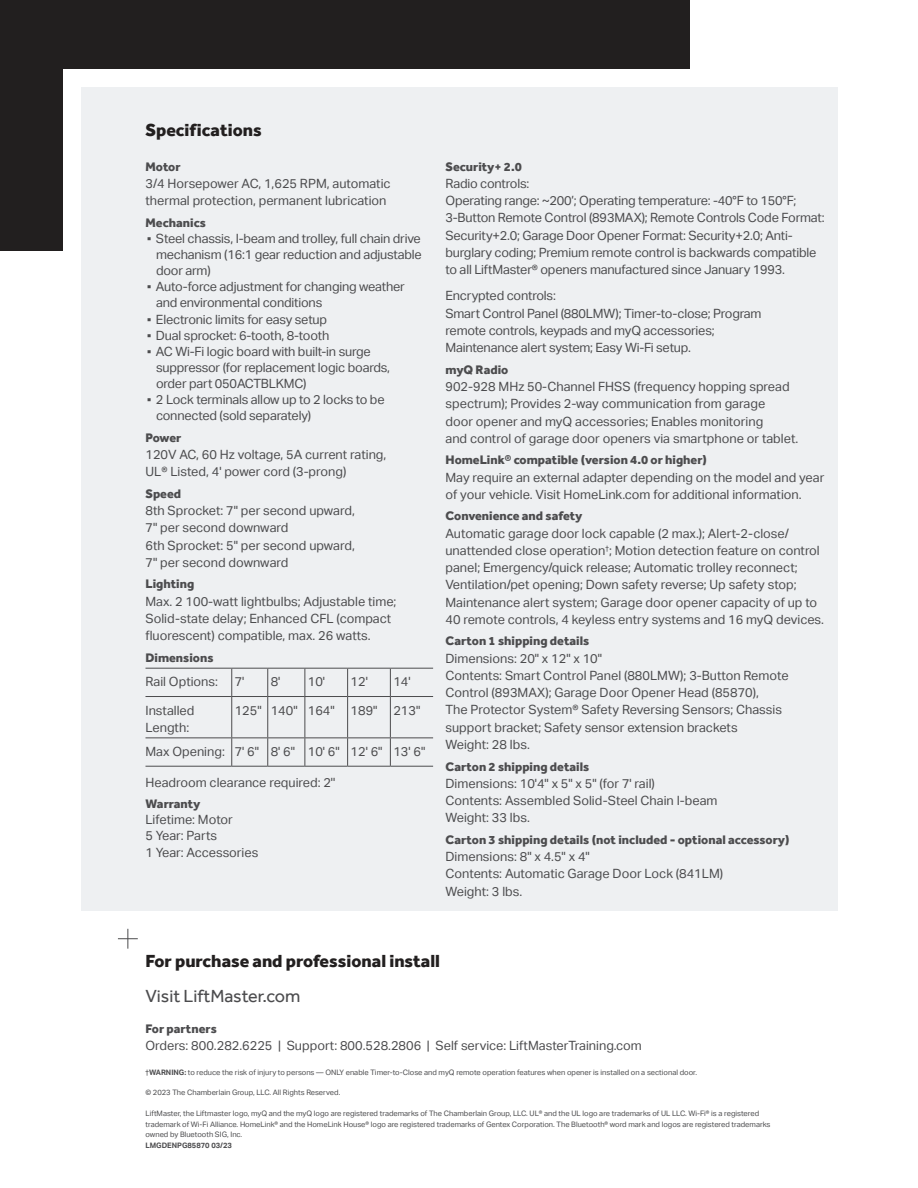
<style>
.page{position:relative;width:918px;height:1188px;background:#fff}
.page>*{position:absolute;margin:0;border:0;box-sizing:border-box;transform-origin:0 0}
.t1{font:800 18px "Effra";color:#221f1f}
.t2{font:18px "Effra";color:#4c4c4e}
.t3{font:12.75px/17.2px "Aktiv Grotesk";color:#4c4c4e}
.t4{font:800 12.75px "Effra";color:#4c4c4e}
.t5{font:7.5px/10.5px "Aktiv Grotesk";color:#4c4c4e}
.t6{font:700 7.5px "Aktiv Grotesk";color:#4c4c4e}
.s1{font-weight:700}
</style>
<div class="page">
<div style="left:0;top:0;width:689px;height:251px;background:#221f1f"></div>
<div style="left:64px;top:70px;width:801px;height:1055px;background:#fff"></div>
<div style="left:81px;top:87px;width:756px;height:823px;background:#eef0f2"></div>
<svg style="left:118px;top:929px;width:20px;height:20px"></svg>
<hr style="left:146px;top:668px;width:86px;height:1px;background:#4c4c4e">
<hr style="left:232px;top:668px;width:36px;height:1px;background:#4c4c4e">
<svg style="left:231px;top:669px;width:1px;height:27px"></svg>
<hr style="left:268px;top:668px;width:37px;height:1px;background:#4c4c4e">
<svg style="left:267px;top:669px;width:1px;height:27px"></svg>
<hr style="left:305px;top:668px;width:43px;height:1px;background:#4c4c4e">
<svg style="left:305px;top:669px;width:1px;height:27px"></svg>
<hr style="left:348px;top:668px;width:42px;height:1px;background:#4c4c4e">
<svg style="left:347px;top:669px;width:1px;height:27px"></svg>
<hr style="left:390px;top:668px;width:43px;height:1px;background:#4c4c4e">
<svg style="left:390px;top:669px;width:1px;height:27px"></svg>
<hr style="left:146px;top:696px;width:86px;height:1px;background:#4c4c4e">
<hr style="left:232px;top:696px;width:36px;height:1px;background:#4c4c4e">
<hr style="left:231px;top:697px;width:1px;height:40px;background:#4c4c4e">
<hr style="left:268px;top:696px;width:37px;height:1px;background:#4c4c4e">
<hr style="left:267px;top:697px;width:1px;height:40px;background:#4c4c4e">
<hr style="left:305px;top:696px;width:43px;height:1px;background:#4c4c4e">
<hr style="left:305px;top:697px;width:1px;height:40px;background:#4c4c4e">
<hr style="left:348px;top:696px;width:42px;height:1px;background:#4c4c4e">
<hr style="left:347px;top:697px;width:1px;height:40px;background:#4c4c4e">
<hr style="left:390px;top:696px;width:43px;height:1px;background:#4c4c4e">
<hr style="left:390px;top:697px;width:1px;height:40px;background:#4c4c4e">
<hr style="left:146px;top:737px;width:86px;height:1px;background:#4c4c4e">
<hr style="left:232px;top:737px;width:36px;height:1px;background:#4c4c4e">
<svg style="left:231px;top:738px;width:1px;height:28px"></svg>
<hr style="left:268px;top:737px;width:37px;height:1px;background:#4c4c4e">
<svg style="left:267px;top:738px;width:1px;height:28px"></svg>
<hr style="left:305px;top:737px;width:43px;height:1px;background:#4c4c4e">
<svg style="left:305px;top:738px;width:1px;height:28px"></svg>
<hr style="left:348px;top:737px;width:42px;height:1px;background:#4c4c4e">
<svg style="left:347px;top:738px;width:1px;height:28px"></svg>
<hr style="left:390px;top:737px;width:43px;height:1px;background:#4c4c4e">
<svg style="left:390px;top:738px;width:1px;height:28px"></svg>
<hr style="left:146px;top:766px;width:86px;height:1px;background:#4c4c4e">
<hr style="left:232px;top:766px;width:36px;height:1px;background:#4c4c4e">
<hr style="left:268px;top:766px;width:37px;height:1px;background:#4c4c4e">
<hr style="left:305px;top:766px;width:43px;height:1px;background:#4c4c4e">
<hr style="left:348px;top:766px;width:42px;height:1px;background:#4c4c4e">
<hr style="left:390px;top:766px;width:43px;height:1px;background:#4c4c4e">
<h1 class="t1" style="left:146px;top:124px;width:118px">Specifications</h1>
<p class="t4" style="left:146px;top:162px;width:37px">Motor</p>
<p class="t3" style="left:146px;top:176px;width:247px">3/4 Horsepower AC, 1,625 RPM, automatic thermal protection, permanent lubrication</p>
<p class="t4" style="left:146px;top:218px;width:62px">Mechanics</p>
<p class="t3" style="left:156px;top:230px;width:267px;line-height:16.2px;text-align:justify;text-indent:-10px">▪ Steel chassis, I-beam and trolley, full chain drive mechanism (16:1 gear reduction and adjustable door arm)</p>
<p class="t3" style="left:156px;top:279px;width:250px;line-height:16.2px;text-indent:-10px">▪ Auto-force adjustment for changing weather and environmental conditions</p>
<p class="t3" style="left:146px;top:311px;width:183px">▪ Electronic limits for easy setup</p>
<p class="t3" style="left:146px;top:327px;width:185px">▪ Dual sprocket: 6-tooth, 8-tooth</p>
<p class="t3" style="left:156px;top:343px;width:236px;line-height:16.2px;text-indent:-10px">▪ AC Wi-Fi logic board with built-in surge suppressor (for replacement logic boards, order part 050ACTBLKMC)</p>
<p class="t3" style="left:156px;top:392px;width:230px;line-height:16px;text-indent:-10px">▪ 2 Lock terminals allow up to 2 locks to be connected (sold separately)</p>
<p class="t4" style="left:146px;top:433px;width:37px">Power</p>
<p class="t3" style="left:146px;top:446px;width:242px">120V AC, 60 Hz voltage, 5A current rating,<br>UL® Listed, 4' power cord (3-prong)</p>
<p class="t4" style="left:146px;top:489px;width:37px">Speed</p>
<p class="t3" style="left:146px;top:502px;width:211px">8th Sprocket: 7" per second upward,<br>7" per second downward<br>6th Sprocket: 5" per second upward,<br>7" per second downward</p>
<p class="t4" style="left:146px;top:579px;width:50px">Lighting</p>
<p class="t3" style="left:146px;top:593px;width:252px">Max. 2 100-watt lightbulbs; Adjustable time;<br>Solid-state delay; Enhanced CFL (compact fluorescent) compatible, max. 26 watts.</p>
<p class="t4" style="left:146px;top:653px;width:70px">Dimensions</p>
<p class="t3" style="left:146px;top:674px;width:74px">Rail Options:</p>
<p class="t3" style="left:235px;top:673px;width:11px">7'</p>
<p class="t3" style="left:271px;top:673px;width:11px">8'</p>
<p class="t3" style="left:308px;top:673px;width:19px">10'</p>
<p class="t3" style="left:351px;top:673px;width:19px">12'</p>
<p class="t3" style="left:393px;top:673px;width:19px">14'</p>
<p class="t3" style="left:146px;top:702px;width:50px">Installed<br>Length:</p>
<p class="t3" style="left:235px;top:702px;width:187px">125" 140" 164" 189" 213"</p>
<p class="t3" style="left:146px;top:744px;width:281px">Max Opening: 7' 6" 8' 6" 10' 6" 12' 6" 13' 6"</p>
<p class="t3" style="left:146px;top:774px;width:191px">Headroom clearance required: 2''</p>
<p class="t4" style="left:146px;top:799px;width:56px">Warranty</p>
<p class="t3" style="left:146px;top:812px;width:89px;line-height:15.8px">Lifetime: Motor<br>5 Year: Parts</p>
<p class="t3" style="left:146px;top:845px;width:114px">1 Year: Accessories</p>
<p class="t4" style="left:446px;top:162px;width:78px">Security+ 2.0</p>
<p class="t3" style="left:446px;top:175px;width:381px">Radio controls:<br>Operating range: ~200’; Operating temperature: -40°F to 150°F; 3-Button Remote Control (893MAX); Remote Controls Code Format:<br>Security+2.0; Garage Door Opener Format: Security+2.0; Anti&shy;burglary coding; Premium remote control is backwards compatible to all LiftMaster® openers manufactured since January 1993.</p>
<p class="t3" style="left:446px;top:287px;width:318px">Encrypted controls:<br>Smart Control Panel (880LMW); Timer-to-close; Program remote controls, keypads and myQ accessories; Maintenance alert system; Easy Wi-Fi setup.</p>
<p class="t4" style="left:446px;top:365px;width:64px">myQ Radio</p>
<p class="t3" style="left:446px;top:378px;width:355px">902-928 MHz 50-Channel FHSS (frequency hopping spread spectrum); Provides 2-way communication from garage<br>door opener and myQ accessories; Enables monitoring<br>and control of garage door openers via smartphone or tablet.</p>
<p class="t4" style="left:446px;top:455px;width:263px">HomeLink® compatible (version 4.0 or higher)</p>
<p class="t3" style="left:446px;top:469px;width:380px">May require an external adapter depending on the model and year of your vehicle. Visit HomeLink.com for additional information.</p>
<p class="t4" style="left:446px;top:511px;width:138px">Convenience and safety</p>
<p class="t3" style="left:446px;top:525px;width:380px">Automatic garage door lock capable (2 max.); Alert-2-close/ unattended close operation<sup>†</sup>; Motion detection feature on control panel; Emergency/quick release; Automatic trolley reconnect; Ventilation/pet opening; Down safety reverse; Up safety stop; Maintenance alert system; Garage door opener capacity of up to 40 remote controls, 4 keyless entry systems and 16 myQ devices.</p>
<p class="t4" style="left:446px;top:636px;width:145px">Carton 1 shipping details</p>
<p class="t3" style="left:446px;top:650px;width:345px">Dimensions: 20" x 12" x 10"<br>Contents: Smart Control Panel (880LMW); 3-Button Remote Control (893MAX); Garage Door Opener Head (85870),<br>The Protector System® Safety Reversing Sensors; Chassis support bracket; Safety sensor extension brackets<br>Weight: 28 lbs.</p>
<p class="t4" style="left:446px;top:762px;width:145px">Carton 2 shipping details</p>
<p class="t3" style="left:446px;top:775px;width:274px">Dimensions: 10'4" x 5" x 5" (for 7' rail)<br>Contents: Assembled Solid-Steel Chain I-beam<br>Weight: 33 lbs.</p>
<p class="t4" style="left:446px;top:835px;width:346px">Carton 3 shipping details (not included - optional accessory)</p>
<p class="t3" style="left:446px;top:848px;width:279px">Dimensions: 8" x 4.5" x 4"<br>Contents: Automatic Garage Door Lock (841LM)<br>Weight: 3 lbs.</p>
<h1 class="t1" style="left:146px;top:954px;width:296px">For purchase and professional install</h1>
<h1 class="t2" style="left:146px;top:989px;width:156px">Visit LiftMaster.com</h1>
<p class="t4" style="left:146px;top:1024px;width:73px">For partners</p>
<p class="t3" style="left:146px;top:1037px;width:498px">Orders: 800.282.6225 | Support: 800.528.2806 | Self service: LiftMasterTraining.com</p>
<p class="t5" style="left:146px;top:1068px;width:553px">†<span class="s1">WARNING:</span> to reduce the risk of injury to persons — ONLY enable Timer-to-Close and myQ remote operation features when opener is installed on a sectional door.</p>
<p class="t5" style="left:146px;top:1087px;width:196px">© 2023 The Chamberlain Group, LLC. All Rights Reserved.</p>
<p class="t5" style="left:146px;top:1108px;width:627px">LiftMaster, the Liftmaster logo, myQ and the myQ logo are registered trademarks of The Chamberlain Group, LLC. UL® and the UL logo are trademarks of UL LLC. Wi-Fi® is a registered trademark of Wi-Fi Alliance. HomeLink® and the HomeLink House® logo are registered trademarks of Gentex Corporation. The Bluetooth® word mark and logos are registered trademarks owned by Bluetooth SIG, Inc.</p>
<p class="t6" style="left:146px;top:1141px;width:88px">LMGDENPG85870 03/23</p>
</div>
